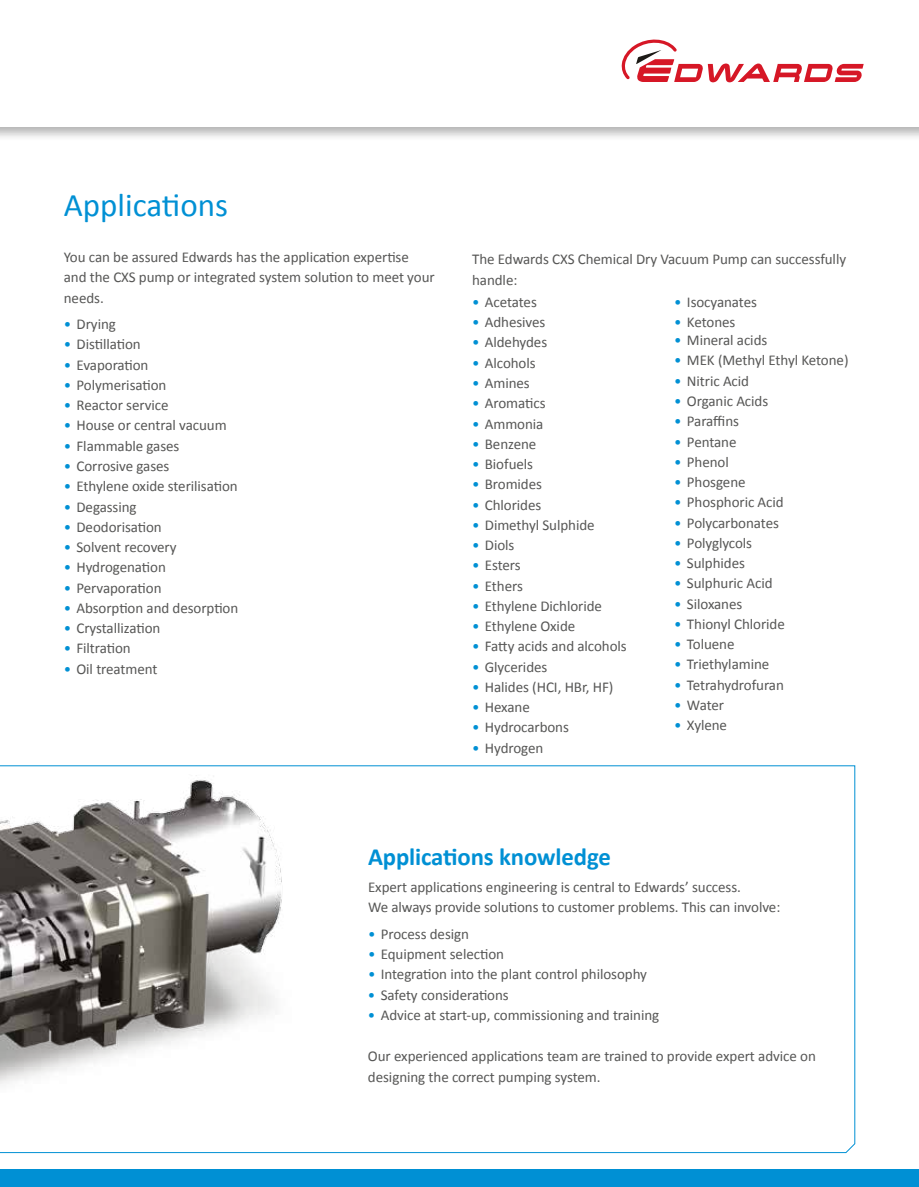
<style>
.page{position:relative;width:919px;height:1187px;background:#fff}
.page>*{position:absolute;margin:0;border:0;box-sizing:border-box;transform-origin:0 0}
.t1{font:33px "Calibri";color:#0090d4}
.t2{font:700 24.75px "Calibri";letter-spacing:-.005em;color:#0090d4}
.t3{font:15px/20.2px "Calibri";letter-spacing:-.005em;color:#575756}
.s1{color:#0090d4}
</style>
<div class="page">
<div style="left:0;top:0;width:918px;height:152px;background:#000;opacity:.3"></div>
<div style="left:0;top:0;width:918px;height:126px;background:#fff"></div>
<div style="left:0;top:1169px;width:918px;height:17px;background:#0090d4"></div>
<svg style="left:621px;top:40px;width:242px;height:42px"></svg>
<svg style="left:0;top:765px;width:855px;height:388px"></svg>
<img style="left:0;top:774px;width:473px;height:380px">
<h1 class="t1" style="left:64px;top:185px;width:166px">Applications</h1>
<p class="t3" style="left:64px;top:246px;width:372px">You can be assured Edwards has the application expertise and the CXS pump or integrated system solution to meet your needs.</p>
<p class="t3" style="left:64px;top:313px;width:54px"><span class="s1">•</span> Drying</p>
<p class="t3" style="left:64px;top:333px;width:78px"><span class="s1">•</span> Distillation</p>
<p class="t3" style="left:64px;top:354px;width:86px"><span class="s1">•</span> Evaporation</p>
<p class="t3" style="left:64px;top:374px;width:104px"><span class="s1">•</span> Polymerisation</p>
<p class="t3" style="left:64px;top:394px;width:106px"><span class="s1">•</span> Reactor service</p>
<p class="t3" style="left:64px;top:414px;width:164px"><span class="s1">•</span> House or central vacuum</p>
<p class="t3" style="left:64px;top:435px;width:117px"><span class="s1">•</span> Flammable gases</p>
<p class="t3" style="left:64px;top:455px;width:107px"><span class="s1">•</span> Corrosive gases</p>
<p class="t3" style="left:64px;top:475px;width:175px"><span class="s1">•</span> Ethylene oxide sterilisation</p>
<p class="t3" style="left:64px;top:495px;width:74px"><span class="s1">•</span> Degassing</p>
<p class="t3" style="left:64px;top:516px;width:100px"><span class="s1">•</span> Deodorisation</p>
<p class="t3" style="left:64px;top:536px;width:114px"><span class="s1">•</span> Solvent recovery</p>
<p class="t3" style="left:64px;top:556px;width:104px"><span class="s1">•</span> Hydrogenation</p>
<p class="t3" style="left:64px;top:576px;width:99px"><span class="s1">•</span> Pervaporation</p>
<p class="t3" style="left:64px;top:597px;width:176px"><span class="s1">•</span> Absorption and desorption</p>
<p class="t3" style="left:64px;top:617px;width:98px"><span class="s1">•</span> Crystallization</p>
<p class="t3" style="left:64px;top:637px;width:69px"><span class="s1">•</span> Filtration</p>
<p class="t3" style="left:64px;top:657px;width:95px"><span class="s1">•</span> Oil treatment</p>
<p class="t3" style="left:472px;top:248px;width:375px">The Edwards CXS Chemical Dry Vacuum Pump can successfully handle:</p>
<p class="t3" style="left:472px;top:291px;width:66px"><span class="s1">•</span> Acetates</p>
<p class="t3" style="left:472px;top:311px;width:75px"><span class="s1">•</span> Adhesives</p>
<p class="t3" style="left:472px;top:331px;width:77px"><span class="s1">•</span> Aldehydes</p>
<p class="t3" style="left:472px;top:352px;width:65px"><span class="s1">•</span> Alcohols</p>
<p class="t3" style="left:472px;top:372px;width:59px"><span class="s1">•</span> Amines</p>
<p class="t3" style="left:472px;top:392px;width:75px"><span class="s1">•</span> Aromatics</p>
<p class="t3" style="left:472px;top:412px;width:73px"><span class="s1">•</span> Ammonia</p>
<p class="t3" style="left:472px;top:433px;width:66px"><span class="s1">•</span> Benzene</p>
<p class="t3" style="left:472px;top:453px;width:62px"><span class="s1">•</span> Biofuels</p>
<p class="t3" style="left:472px;top:473px;width:71px"><span class="s1">•</span> Bromides</p>
<p class="t3" style="left:472px;top:493px;width:71px"><span class="s1">•</span> Chlorides</p>
<p class="t3" style="left:472px;top:514px;width:124px"><span class="s1">•</span> Dimethyl Sulphide</p>
<p class="t3" style="left:472px;top:534px;width:44px"><span class="s1">•</span> Diols</p>
<p class="t3" style="left:472px;top:554px;width:50px"><span class="s1">•</span> Esters</p>
<p class="t3" style="left:472px;top:574px;width:52px"><span class="s1">•</span> Ethers</p>
<p class="t3" style="left:472px;top:595px;width:131px"><span class="s1">•</span> Ethylene Dichloride</p>
<p class="t3" style="left:472px;top:615px;width:105px"><span class="s1">•</span> Ethylene Oxide</p>
<p class="t3" style="left:472px;top:635px;width:156px"><span class="s1">•</span> Fatty acids and alcohols</p>
<p class="t3" style="left:472px;top:655px;width:77px"><span class="s1">•</span> Glycerides</p>
<p class="t3" style="left:472px;top:676px;width:143px"><span class="s1">•</span> Halides (HCI, HBr, HF)</p>
<p class="t3" style="left:472px;top:696px;width:59px"><span class="s1">•</span> Hexane</p>
<p class="t3" style="left:472px;top:716px;width:98px"><span class="s1">•</span> Hydrocarbons</p>
<p class="t3" style="left:472px;top:736px;width:73px"><span class="s1">•</span> Hydrogen</p>
<p class="t3" style="left:674px;top:291px;width:84px"><span class="s1">•</span> Isocyanates</p>
<p class="t3" style="left:674px;top:311px;width:63px"><span class="s1">•</span> Ketones</p>
<p class="t3" style="left:674px;top:329px;width:95px"><span class="s1">•</span> Mineral acids</p>
<p class="t3" style="left:674px;top:349px;width:176px"><span class="s1">•</span> MEK (Methyl Ethyl Ketone)</p>
<p class="t3" style="left:674px;top:370px;width:76px"><span class="s1">•</span> Nitric Acid</p>
<p class="t3" style="left:674px;top:390px;width:96px"><span class="s1">•</span> Organic Acids</p>
<p class="t3" style="left:674px;top:410px;width:66px"><span class="s1">•</span> Paraffins</p>
<p class="t3" style="left:674px;top:430px;width:64px"><span class="s1">•</span> Pentane</p>
<p class="t3" style="left:674px;top:451px;width:56px"><span class="s1">•</span> Phenol</p>
<p class="t3" style="left:674px;top:471px;width:73px"><span class="s1">•</span> Phosgene</p>
<p class="t3" style="left:674px;top:491px;width:111px"><span class="s1">•</span> Phosphoric Acid</p>
<p class="t3" style="left:674px;top:511px;width:106px"><span class="s1">•</span> Polycarbonates</p>
<p class="t3" style="left:674px;top:532px;width:79px"><span class="s1">•</span> Polyglycols</p>
<p class="t3" style="left:674px;top:552px;width:72px"><span class="s1">•</span> Sulphides</p>
<p class="t3" style="left:674px;top:572px;width:100px"><span class="s1">•</span> Sulphuric Acid</p>
<p class="t3" style="left:674px;top:592px;width:70px"><span class="s1">•</span> Siloxanes</p>
<p class="t3" style="left:674px;top:613px;width:112px"><span class="s1">•</span> Thionyl Chloride</p>
<p class="t3" style="left:674px;top:633px;width:62px"><span class="s1">•</span> Toluene</p>
<p class="t3" style="left:674px;top:653px;width:97px"><span class="s1">•</span> Triethylamine</p>
<p class="t3" style="left:674px;top:673px;width:111px"><span class="s1">•</span> Tetrahydrofuran</p>
<p class="t3" style="left:674px;top:694px;width:51px"><span class="s1">•</span> Water</p>
<p class="t3" style="left:674px;top:714px;width:54px"><span class="s1">•</span> Xylene</p>
<h2 class="t2" style="left:368px;top:841px;width:244px">Applications knowledge</h2>
<p class="t3" style="left:368px;top:876px;width:414px">Expert applications engineering is central to Edwards’ success.<br>We always provide solutions to customer problems. This can involve:</p>
<p class="t3" style="left:368px;top:922px;width:102px"><span class="s1">•</span> Process design</p>
<p class="t3" style="left:368px;top:943px;width:137px"><span class="s1">•</span> Equipment selection</p>
<p class="t3" style="left:368px;top:963px;width:280px"><span class="s1">•</span> Integration into the plant control philosophy</p>
<p class="t3" style="left:368px;top:983px;width:142px"><span class="s1">•</span> Safety considerations</p>
<p class="t3" style="left:368px;top:1003px;width:293px"><span class="s1">•</span> Advice at start-up, commissioning and training</p>
<p class="t3" style="left:368px;top:1045px;width:449px">Our experienced applications team are trained to provide expert advice on designing the correct pumping system.</p>
</div>
